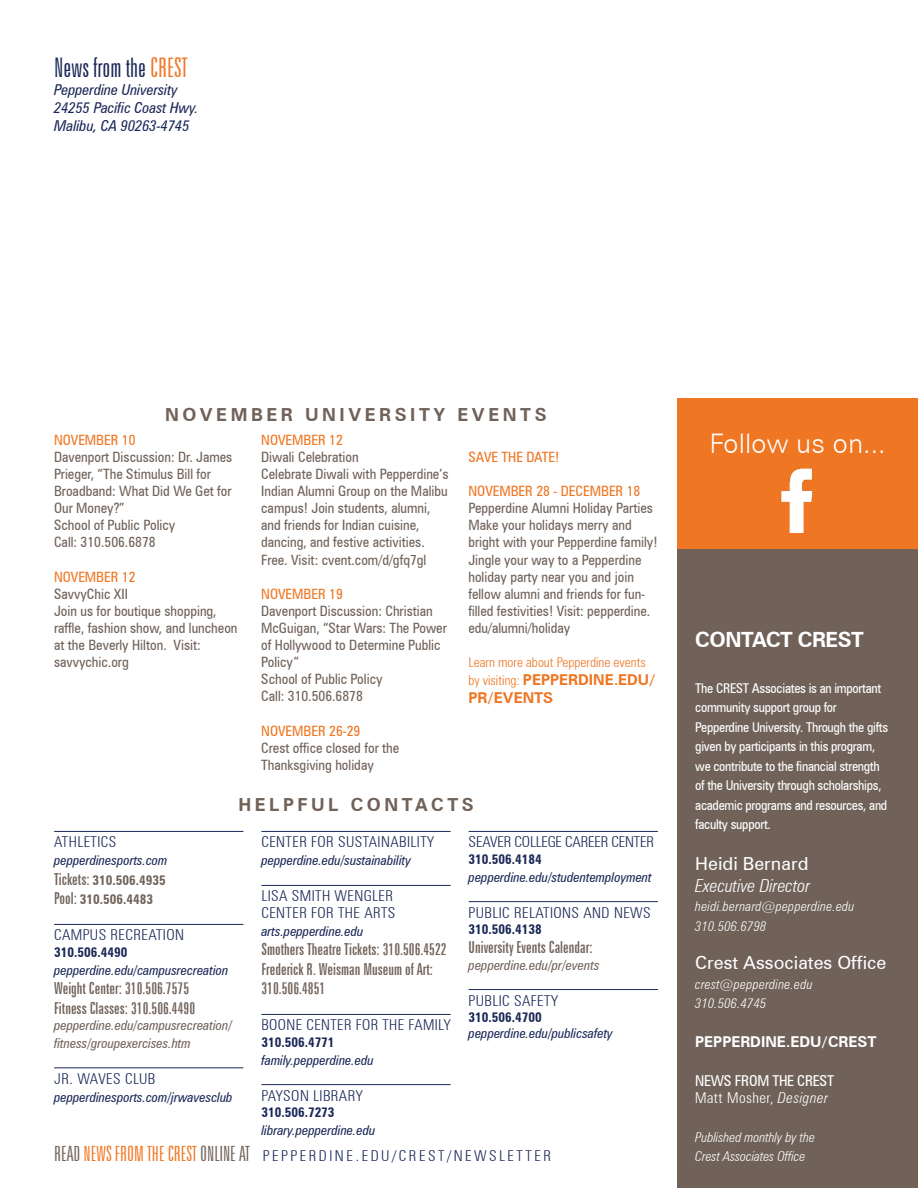
<style>
.page{position:relative;width:918px;height:1188px;background:#fff}
.page>*{position:absolute;margin:0;border:0;box-sizing:border-box;transform-origin:0 0}
.t1{font:300 extra-condensed 27px "Zurich BT";color:#1a2857}
.t2{font:300 27px "Zurich BT";color:#fff}
.t3{font:700 21px "Zurich BT";letter-spacing:-.02em;color:#fff}
.t4{font:700 18px "Zurich BT";letter-spacing:.2em;color:#706259}
.t5{font:18px "Zurich BT";color:#fff}
.t6{font:italic 300 condensed 18px "Zurich BT";color:#fff}
.t7{font:extra-condensed 16.5px/19.5px "Zurich BT";color:#706259}
.t8{font:300 condensed 15px/16.5px "Zurich BT";letter-spacing:.03em;color:#1a2857}
.t9{font:italic condensed 15px/18px "Zurich BT";color:#1a2857}
.t10{font:300 condensed 15px "Zurich BT";letter-spacing:.17em;color:#1a2857}
.t11{font:condensed 15px/16.5px "Zurich BT";letter-spacing:-.02em;color:#fff}
.t12{font:700 15px/18px "Zurich BT";color:#ef7622}
.t13{font:300 condensed 15px "Zurich BT";letter-spacing:-.01em;color:#1a2857}
.t14{font:700 15px "Zurich BT";color:#fff}
.t15{font:condensed 14.25px/17.1px "Zurich BT";color:#706259}
.t16{font:condensed 14.25px "Zurich BT";color:#ef7622}
.t17{font:condensed 13.5px/19.5px "Zurich BT";letter-spacing:-.02em;color:#fff}
.t18{font:italic condensed 13.5px "Zurich BT";color:#1a2857}
.t19{font:italic condensed 13.5px/18px "Zurich BT";color:#706259}
.t20{font:italic 300 condensed 13.5px/19.5px "Zurich BT";letter-spacing:.02em;color:#fff}
.t21{font:700 condensed 13.5px "Zurich BT";color:#1a2857}
.t22{font:700 condensed 13.5px/19.5px "Zurich BT";color:#706259}
.t23{font:italic 300 condensed 13.5px "Zurich BT";color:#fff}
.t24{font:300 condensed 13.5px "Zurich BT";color:#ef7622}
.s1{color:#ef7622}
.s2{font-weight:300;font-stretch:condensed;font-size:13.5px}
.s3{font-weight:300}
.s4{font-weight:300;font-style:italic}
.s5{font-weight:400;font-style:italic;color:#1a2857}
.s6{font-weight:400;font-stretch:extra-condensed;font-size:16.5px}
.s7{font-stretch:extra-condensed;font-size:21px;color:#706259}
.s8{font-stretch:extra-condensed;font-size:21px;color:#ef7622}
</style>
<div class="page">
<div style="left:677px;top:398px;width:241px;height:151px;background:#ef7622"></div>
<div style="left:677px;top:549px;width:241px;height:639px;background:#706259"></div>
<hr style="left:54px;top:831px;width:189px;height:1px;background:#1a2857">
<hr style="left:54px;top:924px;width:189px;height:1px;background:#1a2857">
<hr style="left:54px;top:1067px;width:189px;height:1px;background:#1a2857">
<hr style="left:261px;top:831px;width:190px;height:1px;background:#1a2857">
<hr style="left:261px;top:885px;width:190px;height:1px;background:#1a2857">
<hr style="left:261px;top:1014px;width:190px;height:1px;background:#1a2857">
<hr style="left:261px;top:1084px;width:190px;height:1px;background:#1a2857">
<hr style="left:469px;top:831px;width:189px;height:1px;background:#1a2857">
<hr style="left:469px;top:901px;width:189px;height:1px;background:#1a2857">
<hr style="left:469px;top:989px;width:189px;height:1px;background:#1a2857">
<img style="left:781px;top:468px;width:32px;height:65px">
<h1 class="t1" style="left:54px;top:53px;width:135px">News from the <span class="s1">CREST</span></h1>
<p class="t9" style="left:54px;top:80px;width:146px">Pepperdine University<br>24255 Pacific Coast Hwy.<br>Malibu, CA 90263-4745</p>
<p class="t4" style="left:165px;top:404px;width:383px">NOVEMBER UNIVERSITY EVENTS</p>
<h1 class="t2" style="left:709px;top:427px;width:178px">Follow us on...</h1>
<p class="t16" style="left:54px;top:431px;width:83px">NOVEMBER 10</p>
<p class="t15" style="left:54px;top:448px;width:180px">Davenport Discussion: Dr. James<br>Prieger, “The Stimulus Bill for<br>Broadband: What Did We Get for<br>Our Money?”<br>School of Public Policy<br>Call: 310.506.6878</p>
<p class="t16" style="left:54px;top:568px;width:83px">NOVEMBER 12</p>
<p class="t15" style="left:54px;top:585px;width:185px">SavvyChic XII<br>Join us for boutique shopping, raffle, fashion show, and luncheon at the Beverly Hilton. Visit: savvychic.org</p>
<p class="t16" style="left:261px;top:431px;width:83px">NOVEMBER 12</p>
<p class="t15" style="left:261px;top:448px;width:189px">Diwali Celebration<br>Celebrate Diwali with Pepperdine’s<br>Indian Alumni Group on the Malibu campus! Join students, alumni, and friends for Indian cuisine, dancing, and festive activities.<br>Free. Visit: cvent.com/d/gfq7gl</p>
<p class="t16" style="left:261px;top:585px;width:83px">NOVEMBER 19</p>
<p class="t15" style="left:261px;top:602px;width:187px">Davenport Discussion: Christian<br>McGuigan, “Star Wars: The Power of Hollywood to Determine Public<br>Policy”<br>School of Public Policy<br>Call: 310.506.6878</p>
<p class="t16" style="left:261px;top:722px;width:101px">NOVEMBER 26-29</p>
<p class="t15" style="left:261px;top:739px;width:140px">Crest office closed for the<br>Thanksgiving holiday</p>
<p class="t16" style="left:468px;top:448px;width:92px">SAVE THE DATE!</p>
<p class="t16" style="left:468px;top:482px;width:173px">NOVEMBER 28 - DECEMBER 18</p>
<p class="t15" style="left:468px;top:499px;width:191px">Pepperdine Alumni Holiday Parties<br>Make your holidays merry and bright with your Pepperdine family!<br>Jingle your way to a Pepperdine holiday party near you and join fellow alumni and friends for fun&shy;filled festivities! Visit: pepperdine. edu/alumni/holiday</p>
<p class="t24" style="left:468px;top:654px;width:179px">Learn more about Pepperdine events</p>
<p class="t12" style="left:468px;top:671px;width:189px"><span class="s2">by visiting:</span> PEPPERDINE.EDU/<br>PR/EVENTS</p>
<h2 class="t3" style="left:695px;top:627px;width:170px">CONTACT CREST</h2>
<p class="t17" style="left:695px;top:678px;width:195px">The CREST Associates is an important community support group for Pepperdine University. Through the gifts given by participants in this program, we contribute to the financial strength of the University through scholarships, academic programs and resources, and faculty support.</p>
<p class="t5" style="left:695px;top:853px;width:115px">Heidi Bernard</p>
<p class="t6" style="left:695px;top:875px;width:116px">Executive Director</p>
<p class="t20" style="left:695px;top:897px;width:161px">heidi.bernard@pepperdine.edu<br>310.506.6798</p>
<p class="t5" style="left:695px;top:952px;width:193px">Crest Associates Office</p>
<p class="t20" style="left:695px;top:974px;width:119px">crest@pepperdine.edu<br>310.506.4745</p>
<p class="t14" style="left:695px;top:1033px;width:183px">PEPPERDINE.EDU/CREST</p>
<p class="t11" style="left:695px;top:1072px;width:140px">NEWS FROM THE CREST<br><span class="s3">Matt Mosher,</span> <span class="s4">Designer</span></p>
<p class="t23" style="left:695px;top:1129px;width:121px">Published monthly by the</p>
<p class="t4" style="left:238px;top:793px;width:237px">HELPFUL CONTACTS</p>
<p class="t8" style="left:54px;top:834px;width:64px">ATHLETICS</p>
<p class="t22" style="left:54px;top:851px;width:115px"><span class="s5">pepperdinesports.com<br></span><span class="s6">Tickets:</span> 310.506.4935<br><span class="s6">Pool:</span> 310.506.4483</p>
<p class="t8" style="left:54px;top:927px;width:131px">CAMPUS RECREATION</p>
<p class="t21" style="left:54px;top:944px;width:75px">310.506.4490</p>
<p class="t18" style="left:54px;top:962px;width:176px">pepperdine.edu/campusrecreation</p>
<p class="t7" style="left:54px;top:979px;width:143px">Weight Center: 310.506.7575<br>Fitness Classes: 310.506.4490</p>
<p class="t19" style="left:54px;top:1016px;width:179px">pepperdine.edu/campusrecreation/ fitness/groupexercises.htm</p>
<p class="t8" style="left:54px;top:1070px;width:103px">JR. WAVES CLUB</p>
<p class="t18" style="left:54px;top:1089px;width:180px">pepperdinesports.com/jrwavesclub</p>
<p class="t8" style="left:261px;top:834px;width:174px">CENTER FOR SUSTAINABILITY</p>
<p class="t18" style="left:261px;top:852px;width:151px">pepperdine.edu/sustainability</p>
<p class="t8" style="left:261px;top:888px;width:136px">LISA SMITH WENGLER<br>CENTER FOR THE ARTS</p>
<p class="t18" style="left:261px;top:923px;width:104px">arts.pepperdine.edu</p>
<p class="t7" style="left:261px;top:940px;width:187px">Smothers Theatre Tickets: 310.506.4522<br>Frederick R. Weisman Museum of Art:<br>310.506.4851</p>
<p class="t8" style="left:261px;top:1017px;width:191px">BOONE CENTER FOR THE FAMILY</p>
<p class="t21" style="left:261px;top:1034px;width:75px">310.506.4771</p>
<p class="t18" style="left:261px;top:1052px;width:114px">family.pepperdine.edu</p>
<p class="t8" style="left:261px;top:1087px;width:103px">PAYSON LIBRARY</p>
<p class="t21" style="left:261px;top:1104px;width:75px">310.506.7273</p>
<p class="t18" style="left:261px;top:1122px;width:115px">library.pepperdine.edu</p>
<p class="t13" style="left:469px;top:833px;width:187px">SEAVER COLLEGE CAREER CENTER</p>
<p class="t21" style="left:469px;top:851px;width:75px">310.506.4184</p>
<p class="t18" style="left:469px;top:869px;width:185px">pepperdine.edu/studentemployment</p>
<p class="t8" style="left:469px;top:904px;width:183px">PUBLIC RELATIONS AND NEWS</p>
<p class="t21" style="left:469px;top:921px;width:75px">310.506.4138</p>
<p class="t7" style="left:469px;top:938px;width:126px">University Events Calendar:</p>
<p class="t19" style="left:469px;top:956px;width:132px">pepperdine.edu/pr/events</p>
<p class="t8" style="left:469px;top:992px;width:91px">PUBLIC SAFETY</p>
<p class="t21" style="left:469px;top:1009px;width:75px">310.506.4700</p>
<p class="t18" style="left:469px;top:1025px;width:146px">pepperdine.edu/publicsafety</p>
<p class="t10" style="left:54px;top:1147px;width:498px"><span class="s7">READ</span> <span class="s8">NEWS FROM THE CREST</span> <span class="s7">ONLINE AT</span> PEPPERDINE.EDU/CREST/NEWSLETTER</p>
<p class="t23" style="left:695px;top:1148px;width:112px">Crest Associates Office</p>
</div>
